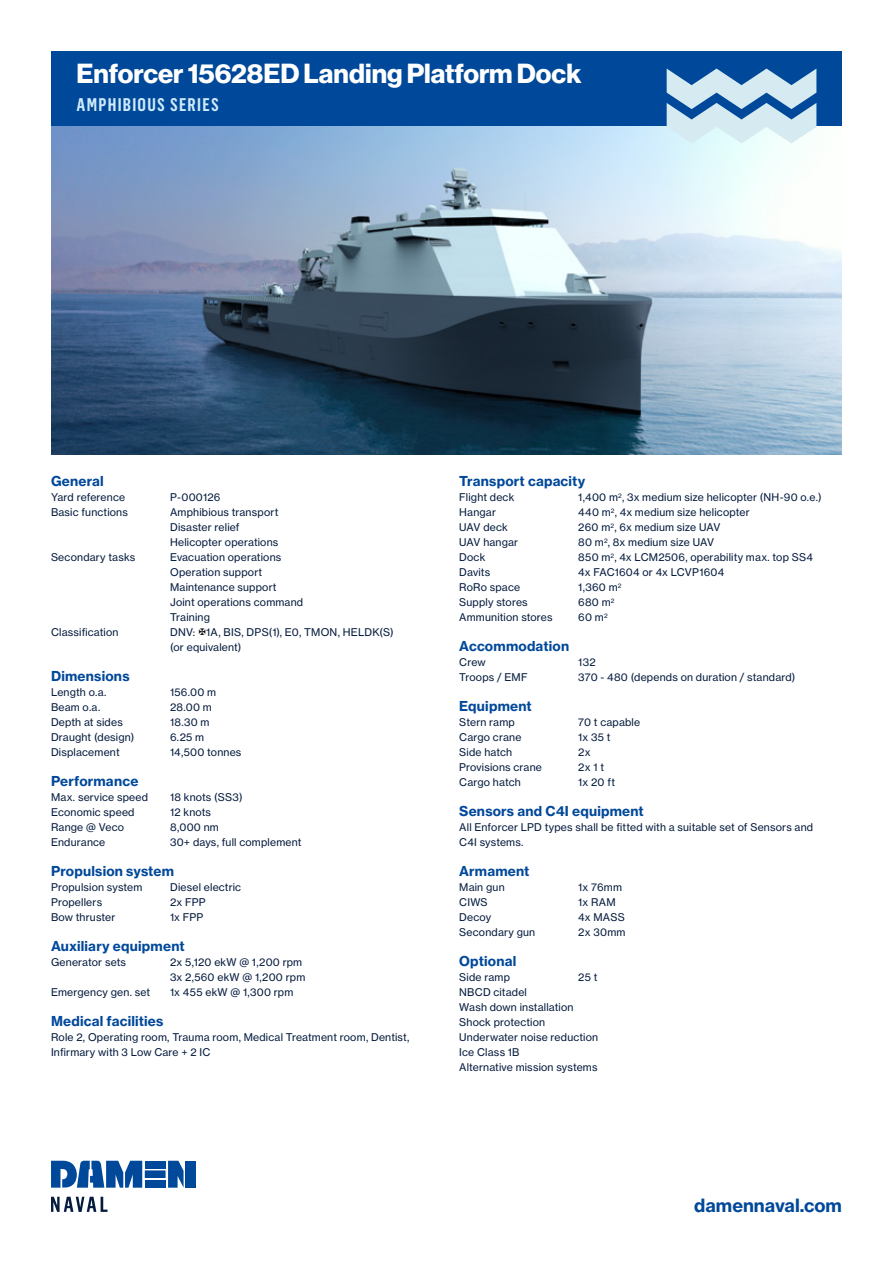
<style>
.page{position:relative;width:893px;height:1263px;background:#fff}
.page>*{position:absolute;margin:0;border:0;box-sizing:border-box;transform-origin:0 0}
.t1{font:700 27px "Neue Haas Display";color:#fff}
.t2{font:600 18px "Flama Cond";letter-spacing:.07em;color:#ceeafa}
.t3{font:18px "N Haas Grotesk TX Pro 75 Bd";color:#00489a}
.t4{font:13.5px "N Haas Grotesk TX Pro 75 Bd";letter-spacing:.015em;color:#00489a}
.t5{font:10.5px/15px "N Haas Grotesk TX Pro 55 Rg";letter-spacing:.02em;color:#051b3e}
</style>
<div class="page">
<div style="left:51px;top:51px;width:791px;height:75px;background:#00489a"></div>
<img style="left:51px;top:126px;width:791px;height:328px">
<svg style="left:168px;top:1161px;width:16px;height:27px"></svg>
<svg style="left:51px;top:1161px;width:91px;height:27px"></svg>
<div style="left:145px;top:1161px;width:21px;height:7px;background:#00489a"></div>
<div style="left:145px;top:1170px;width:21px;height:8px;background:#00489a"></div>
<div style="left:145px;top:1180px;width:21px;height:8px;background:#00489a"></div>
<div style="left:185px;top:1161px;width:11px;height:27px;background:#00489a"></div>
<svg style="left:51px;top:1197px;width:57px;height:15px"></svg>
<svg style="left:667px;top:69px;width:149px;height:74px"></svg>
<p class="t1" style="left:77px;top:58px;width:506px">Enforcer 15628ED Landing Platform Dock</p>
<p class="t2" style="left:77px;top:91px;width:144px">AMPHIBIOUS SERIES</p>
<p class="t4" style="left:51px;top:473px;width:54px">General</p>
<p class="t5" style="left:51px;top:490px;width:76px">Yard reference</p>
<p class="t5" style="left:170px;top:490px;width:52px">P-000126</p>
<p class="t5" style="left:51px;top:505px;width:78px">Basic functions</p>
<p class="t5" style="left:170px;top:505px;width:110px">Amphibious transport</p>
<p class="t5" style="left:170px;top:520px;width:71px">Disaster relief</p>
<p class="t5" style="left:170px;top:535px;width:110px">Helicopter operations</p>
<p class="t5" style="left:51px;top:550px;width:86px">Secondary tasks</p>
<p class="t5" style="left:170px;top:550px;width:113px">Evacuation operations</p>
<p class="t5" style="left:170px;top:565px;width:94px">Operation support</p>
<p class="t5" style="left:170px;top:580px;width:108px">Maintenance support</p>
<p class="t5" style="left:170px;top:595px;width:135px">Joint operations command</p>
<p class="t5" style="left:170px;top:610px;width:41px">Training</p>
<p class="t5" style="left:51px;top:625px;width:69px">Classification</p>
<p class="t5" style="left:170px;top:625px;width:225px">DNV: 1A, BIS, DPS(1), E0, TMON, HELDK(S)</p>
<p class="t5" style="left:170px;top:640px;width:73px">(or equivalent)</p>
<p class="t4" style="left:51px;top:668px;width:80px">Dimensions</p>
<p class="t5" style="left:51px;top:685px;width:57px">Length o.a.</p>
<p class="t5" style="left:170px;top:685px;width:48px">156.00 m</p>
<p class="t5" style="left:51px;top:700px;width:51px">Beam o.a.</p>
<p class="t5" style="left:170px;top:700px;width:43px">28.00 m</p>
<p class="t5" style="left:51px;top:715px;width:73px">Depth at sides</p>
<p class="t5" style="left:170px;top:715px;width:41px">18.30 m</p>
<p class="t5" style="left:51px;top:730px;width:85px">Draught (design)</p>
<p class="t5" style="left:170px;top:730px;width:36px">6.25 m</p>
<p class="t5" style="left:51px;top:745px;width:70px">Displacement</p>
<p class="t5" style="left:170px;top:745px;width:73px">14,500 tonnes</p>
<p class="t4" style="left:51px;top:773px;width:89px">Performance</p>
<p class="t5" style="left:51px;top:790px;width:99px">Max. service speed</p>
<p class="t5" style="left:170px;top:790px;width:74px">18 knots (SS3)</p>
<p class="t5" style="left:51px;top:805px;width:85px">Economic speed</p>
<p class="t5" style="left:170px;top:805px;width:42px">12 knots</p>
<p class="t5" style="left:51px;top:820px;width:74px">Range @ Veco</p>
<p class="t5" style="left:170px;top:820px;width:50px">8,000 nm</p>
<p class="t5" style="left:51px;top:835px;width:56px">Endurance</p>
<p class="t5" style="left:170px;top:835px;width:133px">30+ days, full complement</p>
<p class="t4" style="left:51px;top:863px;width:125px">Propulsion system</p>
<p class="t5" style="left:51px;top:880px;width:93px">Propulsion system</p>
<p class="t5" style="left:170px;top:880px;width:73px">Diesel electric</p>
<p class="t5" style="left:51px;top:895px;width:53px">Propellers</p>
<p class="t5" style="left:170px;top:895px;width:37px">2x FPP</p>
<p class="t5" style="left:51px;top:910px;width:66px">Bow thruster</p>
<p class="t5" style="left:170px;top:910px;width:35px">1x FPP</p>
<p class="t4" style="left:51px;top:938px;width:135px">Auxiliary equipment</p>
<p class="t5" style="left:51px;top:955px;width:77px">Generator sets</p>
<p class="t5" style="left:170px;top:955px;width:134px">2x 5,120 ekW @ 1,200 rpm</p>
<p class="t5" style="left:170px;top:970px;width:137px">3x 2,560 ekW @ 1,200 rpm</p>
<p class="t5" style="left:51px;top:985px;width:101px">Emergency gen. set</p>
<p class="t5" style="left:170px;top:985px;width:125px">1x 455 ekW @ 1,300 rpm</p>
<p class="t4" style="left:51px;top:1013px;width:114px">Medical facilities</p>
<p class="t5" style="left:51px;top:1030px;width:360px">Role 2, Operating room, Trauma room, Medical Treatment room, Dentist,<br>Infirmary with 3 Low Care + 2 IC</p>
<p class="t4" style="left:459px;top:473px;width:127px">Transport capacity</p>
<p class="t5" style="left:459px;top:490px;width:57px">Flight deck</p>
<p class="t5" style="left:578px;top:490px;width:245px">1,400 m<sup>2</sup>, 3x medium size helicopter (NH-90 o.e.)</p>
<p class="t5" style="left:459px;top:505px;width:38px">Hangar</p>
<p class="t5" style="left:578px;top:505px;width:173px">440 m<sup>2</sup>, 4x medium size helicopter</p>
<p class="t5" style="left:459px;top:520px;width:50px">UAV deck</p>
<p class="t5" style="left:578px;top:520px;width:144px">260 m<sup>2</sup>, 6x medium size UAV</p>
<p class="t5" style="left:459px;top:535px;width:60px">UAV hangar</p>
<p class="t5" style="left:578px;top:535px;width:137px">80 m<sup>2</sup>, 8x medium size UAV</p>
<p class="t5" style="left:459px;top:550px;width:28px">Dock</p>
<p class="t5" style="left:578px;top:550px;width:236px">850 m<sup>2</sup>, 4x LCM2506, operability max. top SS4</p>
<p class="t5" style="left:459px;top:565px;width:32px">Davits</p>
<p class="t5" style="left:578px;top:565px;width:147px">4x FAC1604 or 4x LCVP1604</p>
<p class="t5" style="left:459px;top:580px;width:62px">RoRo space</p>
<p class="t5" style="left:578px;top:580px;width:45px">1,360 m<sup>2</sup></p>
<p class="t5" style="left:459px;top:595px;width:70px">Supply stores</p>
<p class="t5" style="left:578px;top:595px;width:38px">680 m<sup>2</sup></p>
<p class="t5" style="left:459px;top:610px;width:95px">Ammunition stores</p>
<p class="t5" style="left:578px;top:610px;width:31px">60 m<sup>2</sup></p>
<p class="t4" style="left:459px;top:638px;width:111px">Accommodation</p>
<p class="t5" style="left:459px;top:655px;width:28px">Crew</p>
<p class="t5" style="left:578px;top:655px;width:19px">132</p>
<p class="t5" style="left:459px;top:670px;width:70px">Troops / EMF</p>
<p class="t5" style="left:578px;top:670px;width:219px">370 - 480 (depends on duration / standard)</p>
<p class="t4" style="left:459px;top:698px;width:74px">Equipment</p>
<p class="t5" style="left:459px;top:715px;width:57px">Stern ramp</p>
<p class="t5" style="left:578px;top:715px;width:63px">70 t capable</p>
<p class="t5" style="left:459px;top:730px;width:64px">Cargo crane</p>
<p class="t5" style="left:578px;top:730px;width:34px">1x 35 t</p>
<p class="t5" style="left:459px;top:745px;width:54px">Side hatch</p>
<p class="t5" style="left:578px;top:745px;width:14px">2x</p>
<p class="t5" style="left:459px;top:760px;width:84px">Provisions crane</p>
<p class="t5" style="left:578px;top:760px;width:27px">2x 1 t</p>
<p class="t5" style="left:459px;top:775px;width:63px">Cargo hatch</p>
<p class="t5" style="left:578px;top:775px;width:38px">1x 20 ft</p>
<p class="t4" style="left:459px;top:803px;width:186px">Sensors and C4I equipment</p>
<p class="t5" style="left:459px;top:820px;width:355px">All Enforcer LPD types shall be fitted with a suitable set of Sensors and</p>
<p class="t5" style="left:459px;top:835px;width:66px">C4I systems.</p>
<p class="t4" style="left:459px;top:863px;width:72px">Armament</p>
<p class="t5" style="left:459px;top:880px;width:47px">Main gun</p>
<p class="t5" style="left:578px;top:880px;width:45px">1x 76mm</p>
<p class="t5" style="left:459px;top:895px;width:30px">CIWS</p>
<p class="t5" style="left:578px;top:895px;width:39px">1x RAM</p>
<p class="t5" style="left:459px;top:910px;width:33px">Decoy</p>
<p class="t5" style="left:578px;top:910px;width:48px">4x MASS</p>
<p class="t5" style="left:459px;top:925px;width:78px">Secondary gun</p>
<p class="t5" style="left:578px;top:925px;width:49px">2x 30mm</p>
<p class="t4" style="left:459px;top:953px;width:59px">Optional</p>
<p class="t5" style="left:459px;top:970px;width:52px">Side ramp</p>
<p class="t5" style="left:578px;top:970px;width:21px">25 t</p>
<p class="t5" style="left:459px;top:985px;width:69px">NBCD citadel</p>
<p class="t5" style="left:459px;top:1000px;width:116px">Wash down installation</p>
<p class="t5" style="left:459px;top:1015px;width:87px">Shock protection</p>
<p class="t5" style="left:459px;top:1030px;width:140px">Underwater noise reduction</p>
<p class="t5" style="left:459px;top:1045px;width:62px">Ice Class 1B</p>
<p class="t5" style="left:459px;top:1060px;width:140px">Alternative mission systems</p>
<p class="t3" style="left:694px;top:1194px;width:149px">damennaval.com</p>
</div>
